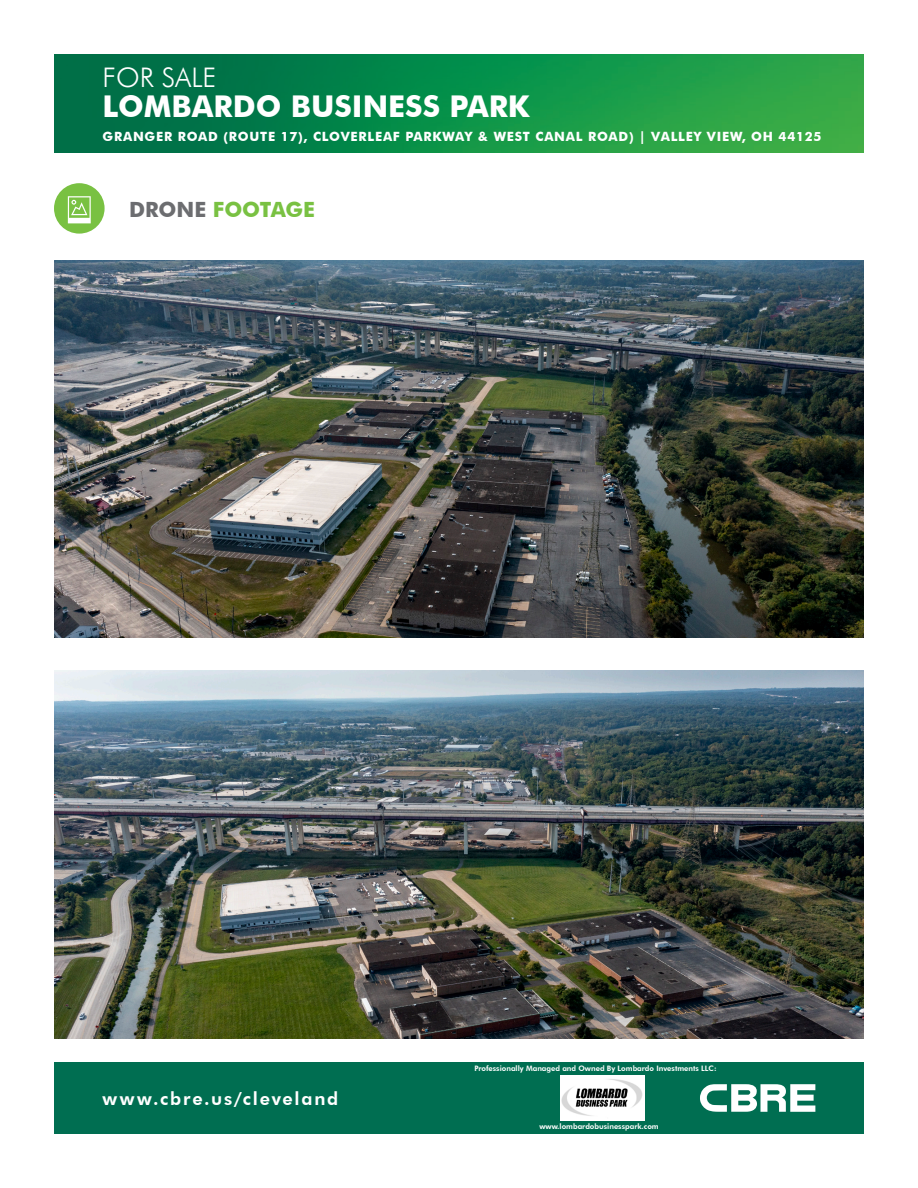
<style>
.page{position:relative;width:918px;height:1188px;background:#fff}
.page>*{position:absolute;margin:0;border:0;box-sizing:border-box;transform-origin:0 0}
.t1{font:700 30px "Futura BT";color:#fff}
.t2{font:300 27px "Futura BT";color:#fff}
.Heading{font:700 21px "Futura BT";color:#79c142}
.t3{font:800 18px "Futura BT";letter-spacing:.1em;color:#fff}
.t4{font:700 12.75px "Futura BT";letter-spacing:.06em;color:#fff}
.BrokerName_FutHvy_bl{font:800 7.5px "Futura BT";color:#fff}
.s1{color:#6c6d70}
</style>
<div class="page">
<div style="left:54px;top:1062px;width:810px;height:72px;background:#006e51"></div>
<svg style="left:700px;top:1084px;width:115px;height:28px"></svg>
<img style="left:561px;top:1076px;width:83px;height:45px">
<img style="left:54px;top:54px;width:810px;height:99px">
<img style="left:54px;top:671px;width:810px;height:368px">
<img style="left:54px;top:260px;width:810px;height:377px">
<div style="left:54px;top:183px;width:51px;height:51px;background:#79c142;border-radius:50%"></div>
<svg style="left:68px;top:196px;width:23px;height:27px"></svg>
<p class="t2" style="left:103px;top:61px;width:115px">FOR SALE</p>
<p class="t1" style="left:103px;top:88px;width:429px">LOMBARDO BUSINESS PARK</p>
<p class="t4" style="left:103px;top:128px;width:720px">GRANGER ROAD (ROUTE 17), CLOVERLEAF PARKWAY &amp; WEST CANAL ROAD) | VALLEY VIEW, OH 44125</p>
<p class="Heading" style="left:129px;top:197px;width:188px"><span class="s1">DRONE</span> FOOTAGE</p>
<p class="t3" style="left:103px;top:1088px;width:237px">www.cbre.us/cleveland</p>
<p class="BrokerName_FutHvy_bl" style="left:474px;top:1063px;width:244px">Professionally Managed and Owned By Lombardo Investments LLC:</p>
<p class="BrokerName_FutHvy_bl" style="left:539px;top:1122px;width:121px">www.lombardobusinesspark.com</p>
</div>
